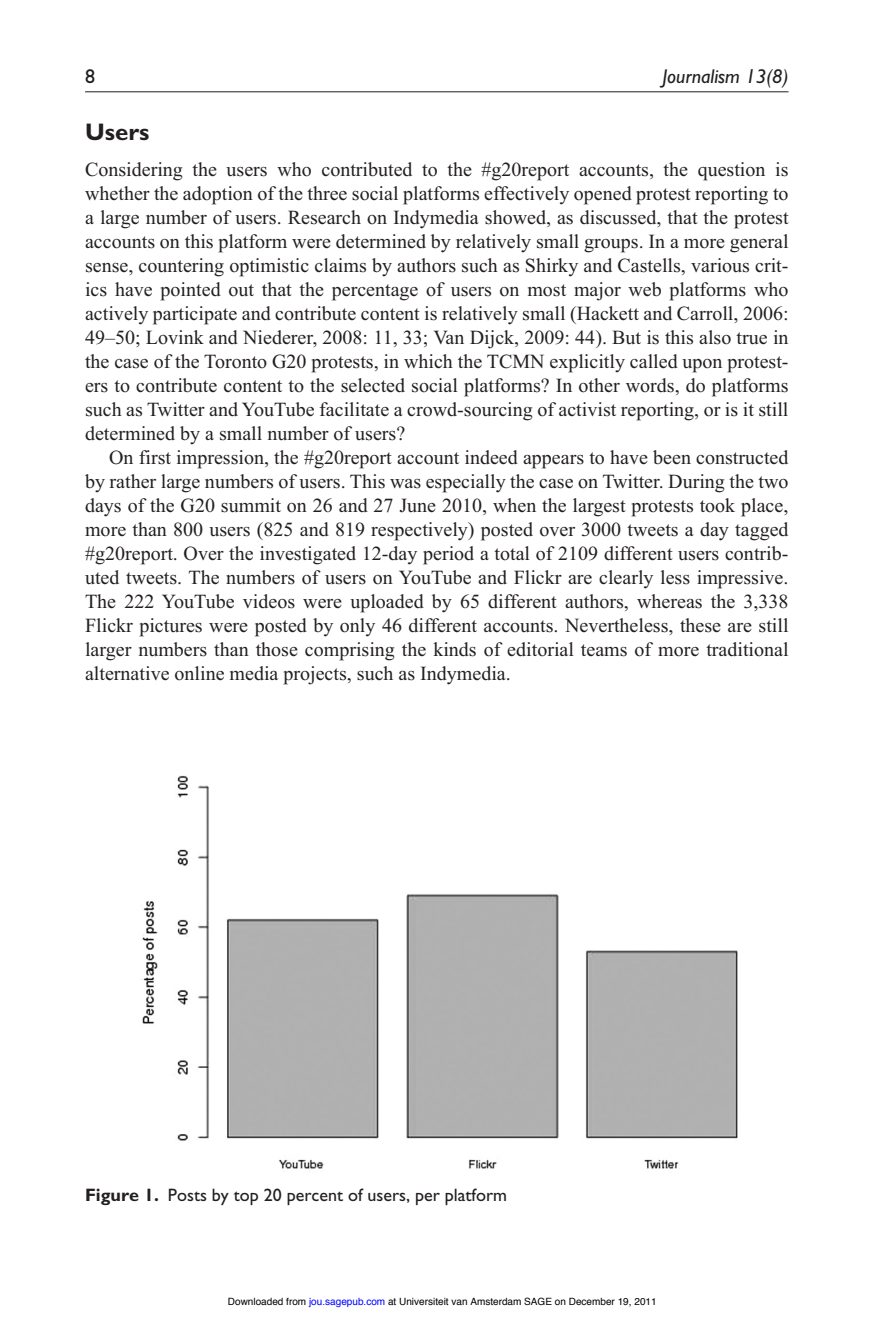
<style>
.page{position:relative;width:885px;height:1327px;background:#fff}
.page>*{position:absolute;margin:0;border:0;box-sizing:border-box;transform-origin:0 0}
.t1{font:700 24px "Gill Sans";color:#231f20}
.t2{font:20px/24px "Times New Roman";color:#231f20;text-align:justify}
.t3{font:italic 20px "Gill Sans";color:#231f20}
.t4{font:20px "Gill Sans";color:#231f20}
.t5{font:18px "Gill Sans";color:#231f20}
.t6{font:10px "Helvetica";color:#000}
.s1{font-weight:700}
.s2{color:#00f}
</style>
<div class="page">
<hr style="left:85px;top:91px;width:703px;height:1px;background:#231f20">
<img style="left:141px;top:775px;width:596px;height:397px">
<p class="t4" style="left:85px;top:65px;width:11px">8</p>
<p class="t3" style="left:662px;top:65px;width:128px">Journalism 13(8)</p>
<p class="t1" style="left:85px;top:118px;width:66px">Users</p>
<p class="t2" style="left:85px;top:157px;width:705px">Considering the users who contributed to the #g20report accounts, the question is whether the adoption of the three social platforms effectively opened protest reporting to a large number of users. Research on Indymedia showed, as discussed, that the protest accounts on this platform were determined by relatively small groups. In a more general sense, countering optimistic claims by authors such as Shirky and Castells, various crit&shy;ics have pointed out that the percentage of users on most major web platforms who actively participate and contribute content is relatively small (Hackett and Carroll, 2006:<br>49–50; Lovink and Niederer, 2008: 11, 33; Van Dijck, 2009: 44). But is this also true in the case of the Toronto G20 protests, in which the TCMN explicitly called upon protest&shy;ers to contribute content to the selected social platforms? In other words, do platforms such as Twitter and YouTube facilitate a crowd-sourcing of activist reporting, or is it still determined by a small number of users?</p>
<p class="t2" style="left:85px;top:445px;width:705px;text-indent:24px">On first impression, the #g20report account indeed appears to have been constructed by rather large numbers of users. This was especially the case on Twitter. During the two days of the G20 summit on 26 and 27 June 2010, when the largest protests took place, more than 800 users (825 and 819 respectively) posted over 3000 tweets a day tagged #g20report. Over the investigated 12-day period a total of 2109 different users contrib&shy;uted tweets. The numbers of users on YouTube and Flickr are clearly less impressive.<br>The 222 YouTube videos were uploaded by 65 different authors, whereas the 3,338<br>Flickr pictures were posted by only 46 different accounts. Nevertheless, these are still larger numbers than those comprising the kinds of editorial teams of more traditional alternative online media projects, such as Indymedia.</p>
<p class="t5" style="left:85px;top:1185px;width:423px"><span class="s1">Figure 1.</span> Posts by top 20 percent of users, per platform</p>
<p class="t6" style="left:228px;top:1297px;width:430px">Downloaded from <span class="s2">jou.sagepub.com</span> at Universiteit van Amsterdam SAGE on December 19, 2011</p>
</div>
